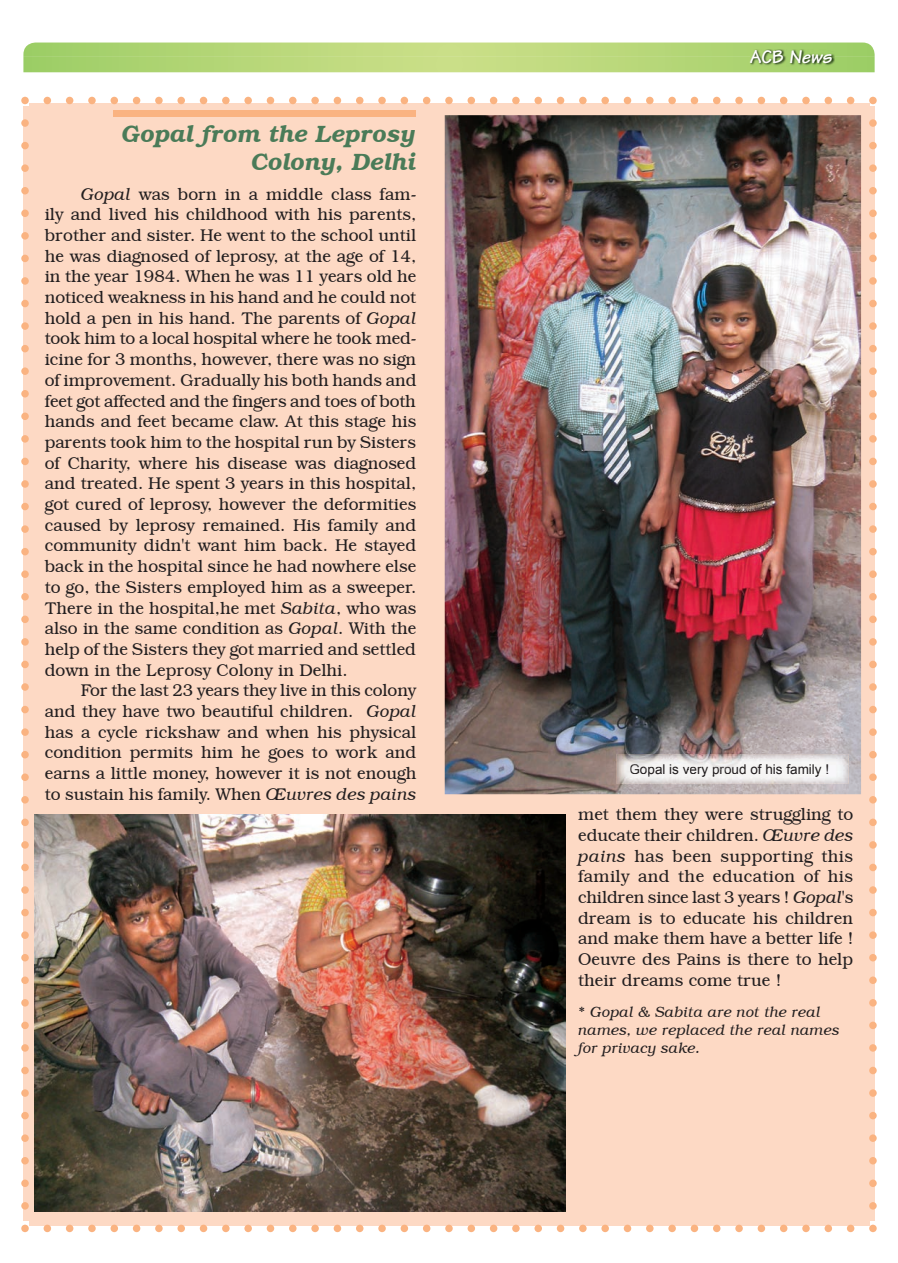
<style>
.page{position:relative;width:898px;height:1263px;background:#fff}
.page>*{position:absolute;margin:0;border:0;box-sizing:border-box;transform-origin:0 0}
.t1{font:italic 600 24px/28.8px "Bookman IT Cby BT";color:#4a7b58;text-align:right}
.t2{font:italic 700 19.5px "Tekton";color:#fff}
.t3{font:300 17.25px/20.7px "Bookman IT Cby BT";color:#231f20;text-align:justify}
.t4{font:italic 300 15px/18px "Bookman IT Cby BT";color:#231f20}
.t5{font:13.5px "Arial";color:#201c1d}
.s1{font-style:italic}
.s2{font-style:normal}
.s3{color:#1f1b1c}
.s4{color:#201b1d}
.s5{color:#1c181b}
.s6{color:#1c191a}
.s7{color:#211d1e}
.s8{color:#211c1e}
.s9{color:#201c1e}
</style>
<div class="page">
<svg style="left:23px;top:43px;width:851px;height:29px;background:#b6d779"></svg>
<img style="left:750px;top:49px;width:84px;height:17px">
<img style="left:21px;top:97px;width:855px;height:1135px">
<h1 class="t1" style="left:122px;top:119px;width:296px">Gopal from the Leprosy<br>Colony, Delhi</h1>
<p class="t3" style="left:45px;top:183px;width:373px;text-indent:36px"><span class="s1">Gopal</span> was born in a middle class fam&shy;ily and lived his childhood with his parents, brother and sister. He went to the school until he was diagnosed of leprosy, at the age of 14, in the year 1984. When he was 11 years old he noticed weakness in his hand and he could not hold a pen in his hand. The parents of <span class="s1">Gopal </span>took him to a local hospital where he took med&shy;icine for 3 months, however, there was no sign of improvement. Gradually his both hands and feet got affected and the fingers and toes of both hands and feet became claw. At this stage his parents took him to the hospital run by Sisters of Charity, where his disease was diagnosed and treated. He spent 3 years in this hospital, got cured of leprosy, however the deformities caused by leprosy remained. His family and community didn't want him back. He stayed back in the hospital since he had nowhere else to go, the Sisters employed him as a sweeper.<br>There in the hospital,he met <span class="s1">Sabita</span>, who was also in the same condition as <span class="s1">Gopal</span>. With the help of the Sisters they got married and settled down in the Leprosy Colony in Delhi.</p>
<p class="t3" style="left:45px;top:680px;width:373px;text-indent:36px">For the last 23 years they live in this colony and they have two beautiful children. <span class="s1">Gopal </span>has a cycle rickshaw and when his physical condition permits him he goes to work and earns a little money, however it is not enough to sustain his family. When <span class="s1">Œuvres des pains</span></p>
<p class="t2" style="left:749px;top:44px;width:84px"><span class="s2">ACB</span> News</p>
<p class="t5" style="left:629px;top:762px;width:201px"><span class="s3">Go</span>pa<span class="s4">l</span> is very pr<span class="s5">o</span><span class="s6">u</span><span class="s7">d</span> <span class="s8">of</span> <span class="s7">h</span><span class="s9">is</span> <span class="s7">f</span><span class="s9">am</span><span class="s7">ily !</span></p>
<p class="t3" style="left:578px;top:804px;width:276px">met them they were struggling to educate their children. <span class="s1">Œuvre des pains</span> has been supporting this family and the education of his children since last 3 years ! <span class="s1">Gopal</span>'s dream is to educate his children and make them have a better life !<br>Oeuvre des Pains is there to help their dreams come true !</p>
<p class="t4" style="left:578px;top:1002px;width:263px"><span class="s2">*</span> Gopal &amp; Sabita are not the real names, we replaced the real names for privacy sake.</p>
</div>
